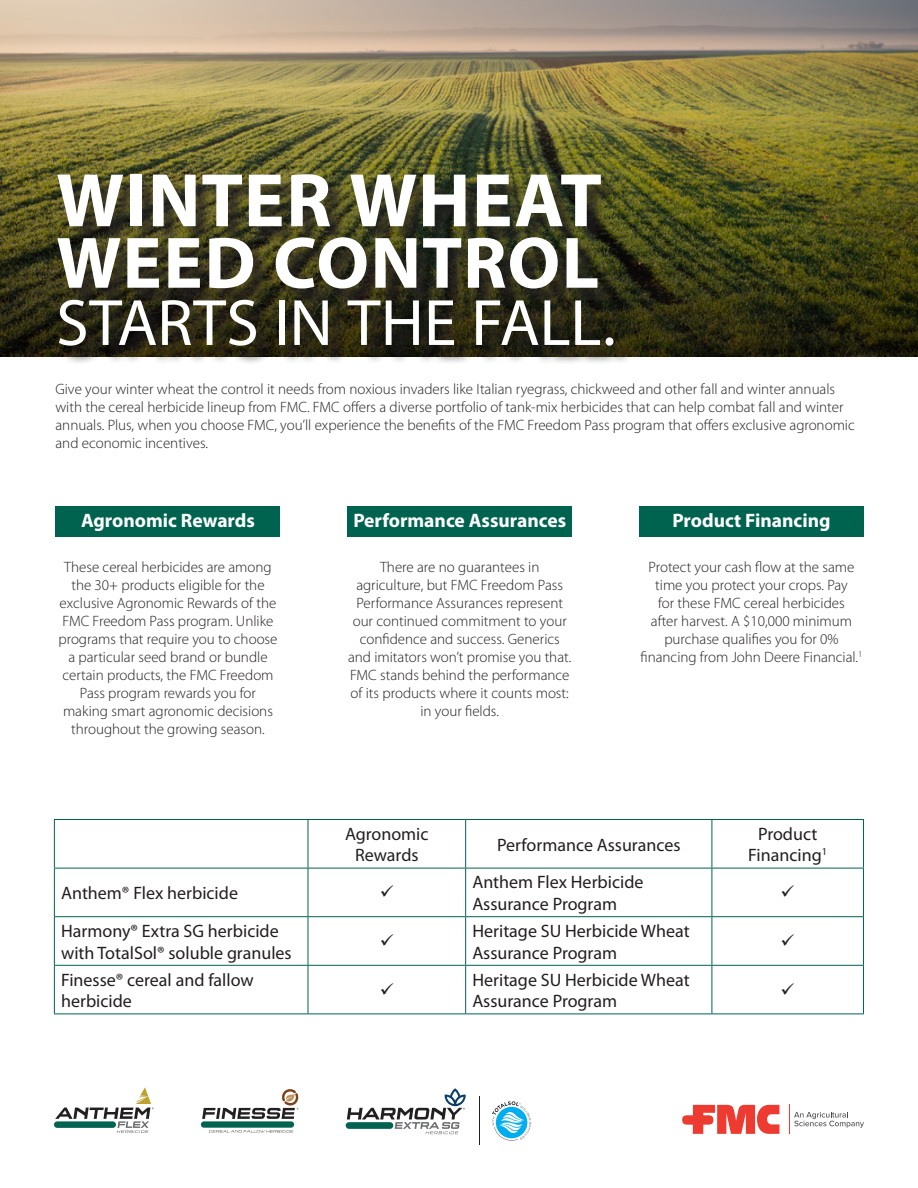
<style>
.page{position:relative;width:918px;height:1188px;background:#fff}
.page>*{position:absolute;margin:0;border:0;box-sizing:border-box;transform-origin:0 0}
.Mast_header{font:700 76.5px "Myriad Pro";letter-spacing:.01em;color:#fff}
.Mast_header-2{font:700 73.5px "Myriad Pro";letter-spacing:.015em;color:#fff}
.Mast_header-3{font:66px "Myriad Pro";color:#fff}
.t1{font:700 19.5px "Myriad Pro";color:#fff}
.t2{font:18px/21.6px "Myriad Pro";color:#231f20}
.t3{font:300 15px/18px "Myriad Pro";color:#231f20;text-align:center}
</style>
<div class="page">
<img style="left:0;top:0;width:918px;height:357px">
<svg style="left:209px;top:1130px;width:84px;height:3px"></svg>
<div style="left:201px;top:1121px;width:93px;height:7px;background:#026350;border-radius:3px"></div>
<svg style="left:202px;top:1089px;width:96px;height:30px"></svg>
<svg style="left:55px;top:1087px;width:99px;height:46px"></svg>
<div style="left:54px;top:1121px;width:62px;height:7px;background:#026350;border-radius:3px"></div>
<div style="left:60px;top:177px;width:560px;height:130px;background:#231f20;opacity:.75"></div>
<div style="left:62px;top:302px;width:570px;height:63px;background:#231f20;opacity:.75"></div>
<hr style="left:479px;top:1096px;width:1px;height:49px;background:#231f20">
<svg style="left:492px;top:1101px;width:39px;height:40px"></svg>
<div style="left:346px;top:1122px;width:47px;height:7px;background:#026350;border-radius:3px"></div>
<svg style="left:347px;top:1088px;width:119px;height:46px"></svg>
<hr style="left:54px;top:819px;width:254px;height:1px;background:#006350">
<hr style="left:54px;top:820px;width:1px;height:48px;background:#006350">
<hr style="left:308px;top:819px;width:158px;height:1px;background:#006350">
<hr style="left:308px;top:820px;width:1px;height:48px;background:#006350">
<hr style="left:466px;top:819px;width:246px;height:1px;background:#006350">
<hr style="left:465px;top:820px;width:1px;height:48px;background:#006350">
<hr style="left:712px;top:819px;width:152px;height:1px;background:#006350">
<hr style="left:712px;top:820px;width:1px;height:48px;background:#006350">
<hr style="left:863px;top:820px;width:1px;height:48px;background:#006350">
<hr style="left:54px;top:868px;width:254px;height:1px;background:#006350">
<hr style="left:54px;top:868px;width:1px;height:48px;background:#006350">
<hr style="left:308px;top:868px;width:158px;height:1px;background:#006350">
<hr style="left:308px;top:868px;width:1px;height:48px;background:#006350">
<hr style="left:466px;top:868px;width:246px;height:1px;background:#006350">
<hr style="left:465px;top:868px;width:1px;height:48px;background:#006350">
<hr style="left:712px;top:868px;width:152px;height:1px;background:#006350">
<hr style="left:712px;top:868px;width:1px;height:48px;background:#006350">
<hr style="left:863px;top:868px;width:1px;height:48px;background:#006350">
<hr style="left:54px;top:916px;width:254px;height:1px;background:#006350">
<hr style="left:54px;top:917px;width:1px;height:48px;background:#006350">
<hr style="left:308px;top:916px;width:158px;height:1px;background:#006350">
<hr style="left:308px;top:917px;width:1px;height:48px;background:#006350">
<hr style="left:466px;top:916px;width:246px;height:1px;background:#006350">
<hr style="left:465px;top:917px;width:1px;height:48px;background:#006350">
<hr style="left:712px;top:916px;width:152px;height:1px;background:#006350">
<hr style="left:712px;top:917px;width:1px;height:48px;background:#006350">
<hr style="left:863px;top:917px;width:1px;height:48px;background:#006350">
<hr style="left:54px;top:965px;width:254px;height:1px;background:#006350">
<hr style="left:54px;top:966px;width:1px;height:48px;background:#006350">
<hr style="left:308px;top:965px;width:158px;height:1px;background:#006350">
<hr style="left:308px;top:966px;width:1px;height:48px;background:#006350">
<hr style="left:466px;top:965px;width:246px;height:1px;background:#006350">
<hr style="left:465px;top:966px;width:1px;height:48px;background:#006350">
<hr style="left:712px;top:965px;width:152px;height:1px;background:#006350">
<hr style="left:712px;top:966px;width:1px;height:48px;background:#006350">
<hr style="left:863px;top:966px;width:1px;height:48px;background:#006350">
<hr style="left:54px;top:1014px;width:254px;height:1px;background:#006350">
<hr style="left:308px;top:1014px;width:158px;height:1px;background:#006350">
<hr style="left:466px;top:1014px;width:246px;height:1px;background:#006350">
<hr style="left:712px;top:1014px;width:152px;height:1px;background:#006350">
<div style="left:639px;top:507px;width:225px;height:30px;background:#006350"></div>
<div style="left:56px;top:507px;width:224px;height:30px;background:#006350"></div>
<div style="left:347px;top:507px;width:225px;height:30px;background:#006350"></div>
<svg style="left:682px;top:1105px;width:97px;height:29px"></svg>
<svg style="left:789px;top:1105px;width:75px;height:29px"></svg>
<p class="Mast_header" style="left:56px;top:151px;width:547px">WINTER WHEAT</p>
<p class="Mast_header-2" style="left:56px;top:215px;width:544px">WEED CONTROL</p>
<p class="Mast_header-3" style="left:56px;top:282px;width:561px">STARTS IN THE FALL.</p>
<p class="t3" style="left:56px;top:380px;width:801px;text-align:left">Give your winter wheat the control it needs from noxious invaders like Italian ryegrass, chickweed and other fall and winter annuals with the cereal herbicide lineup from FMC. FMC offers a diverse portfolio of tank-mix herbicides that can help combat fall and winter annuals. Plus, when you choose FMC, you’ll experience the benefits of the FMC Freedom Pass program that offers exclusive agronomic and economic incentives.</p>
<p class="t1" style="left:81px;top:508px;width:175px">Agronomic Rewards</p>
<p class="t3" style="left:58px;top:558px;width:221px">These cereal herbicides are among the 30+ products eligible for the exclusive Agronomic Rewards of the FMC Freedom Pass program. Unlike programs that require you to choose a particular seed brand or bundle certain products, the FMC Freedom Pass program rewards you for making smart agronomic decisions throughout the growing season.</p>
<p class="t1" style="left:353px;top:508px;width:214px">Performance Assurances</p>
<p class="t3" style="left:348px;top:558px;width:225px">There are no guarantees in agriculture, but FMC Freedom Pass<br>Performance Assurances represent our continued commitment to your confidence and success. Generics and imitators won’t promise you that.<br>FMC stands behind the performance of its products where it counts most: in your fields.</p>
<p class="t1" style="left:672px;top:508px;width:160px">Product Financing</p>
<p class="t3" style="left:641px;top:558px;width:223px">Protect your cash flow at the same time you protect your crops. Pay<br>for these FMC cereal herbicides<br>after harvest. A $10,000 minimum purchase qualifies you for 0% financing from John Deere Financial.<sup>1</sup></p>
<p class="t2" style="left:345px;top:823px;width:85px">Agronomic</p>
<p class="t2" style="left:355px;top:844px;width:65px">Rewards</p>
<p class="t2" style="left:497px;top:833px;width:185px">Performance Assurances</p>
<p class="t2" style="left:758px;top:823px;width:61px">Product</p>
<p class="t2" style="left:748px;top:844px;width:80px">Financing<sup>1</sup></p>
<p class="t2" style="left:61px;top:882px;width:178px">Anthem® Flex herbicide</p>
<p class="t2" style="left:472px;top:871px;width:173px">Anthem Flex Herbicide<br>Assurance Program</p>
<p class="t2" style="left:61px;top:920px;width:232px">Harmony® Extra SG herbicide with TotalSol® soluble granules</p>
<p class="t2" style="left:472px;top:920px;width:219px">Heritage SU Herbicide Wheat<br>Assurance Program</p>
<p class="t2" style="left:61px;top:968px;width:194px">Finesse® cereal and fallow herbicide</p>
<p class="t2" style="left:472px;top:968px;width:219px">Heritage SU Herbicide Wheat<br>Assurance Program</p>
</div>
